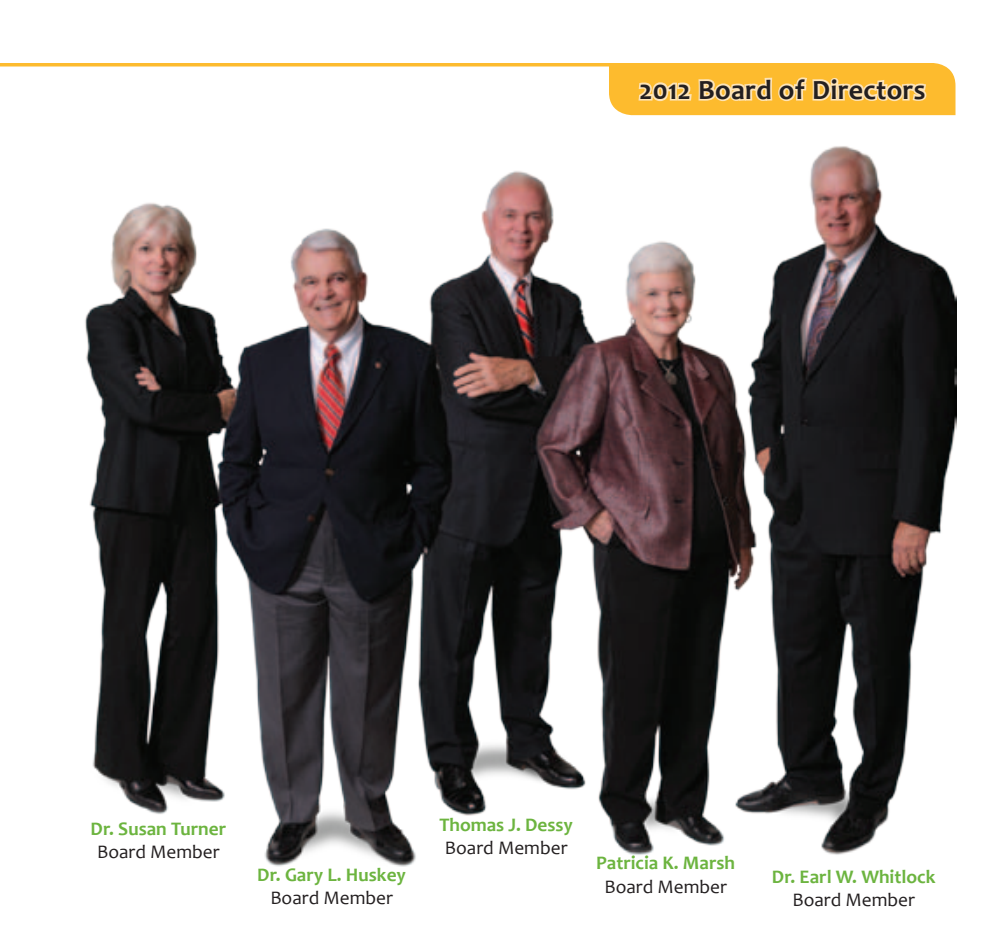
<style>
.page{position:relative;width:1008px;height:945px;background:#fff}
.page>*{position:absolute;margin:0;border:0;box-sizing:border-box;transform-origin:0 0}
.t1{font:700 28px "Candara";letter-spacing:.01em;color:#231f20}
.t2{font:700 19.25px "Candara";color:#6cb43f}
.t3{font:19.25px "Candara";color:#231f20}
</style>
<div class="page">
<hr style="left:0;top:63px;width:629px;height:3px;background:#fdbb2e">
<img style="left:38px;top:66px;width:918px;height:801px">
<svg style="left:609px;top:63px;width:347px;height:52px;background:#fdc550"></svg>
<h1 class="t1" style="left:639px;top:73px;width:288px">2012 Board of Directors</h1>
<p class="t2" style="left:91px;top:817px;width:137px">Dr. Susan Turner</p>
<p class="t3" style="left:97px;top:840px;width:124px">Board Member</p>
<p class="t2" style="left:257px;top:863px;width:150px">Dr. Gary L. Huskey</p>
<p class="t3" style="left:270px;top:886px;width:124px">Board Member</p>
<p class="t2" style="left:439px;top:813px;width:135px">Thomas J. Dessy</p>
<p class="t3" style="left:445px;top:836px;width:124px">Board Member</p>
<p class="t2" style="left:596px;top:852px;width:140px">Patricia K. Marsh</p>
<p class="t3" style="left:604px;top:875px;width:124px">Board Member</p>
<p class="t2" style="left:772px;top:865px;width:165px">Dr. Earl W. Whitlock</p>
<p class="t3" style="left:792px;top:888px;width:124px">Board Member</p>
</div>
